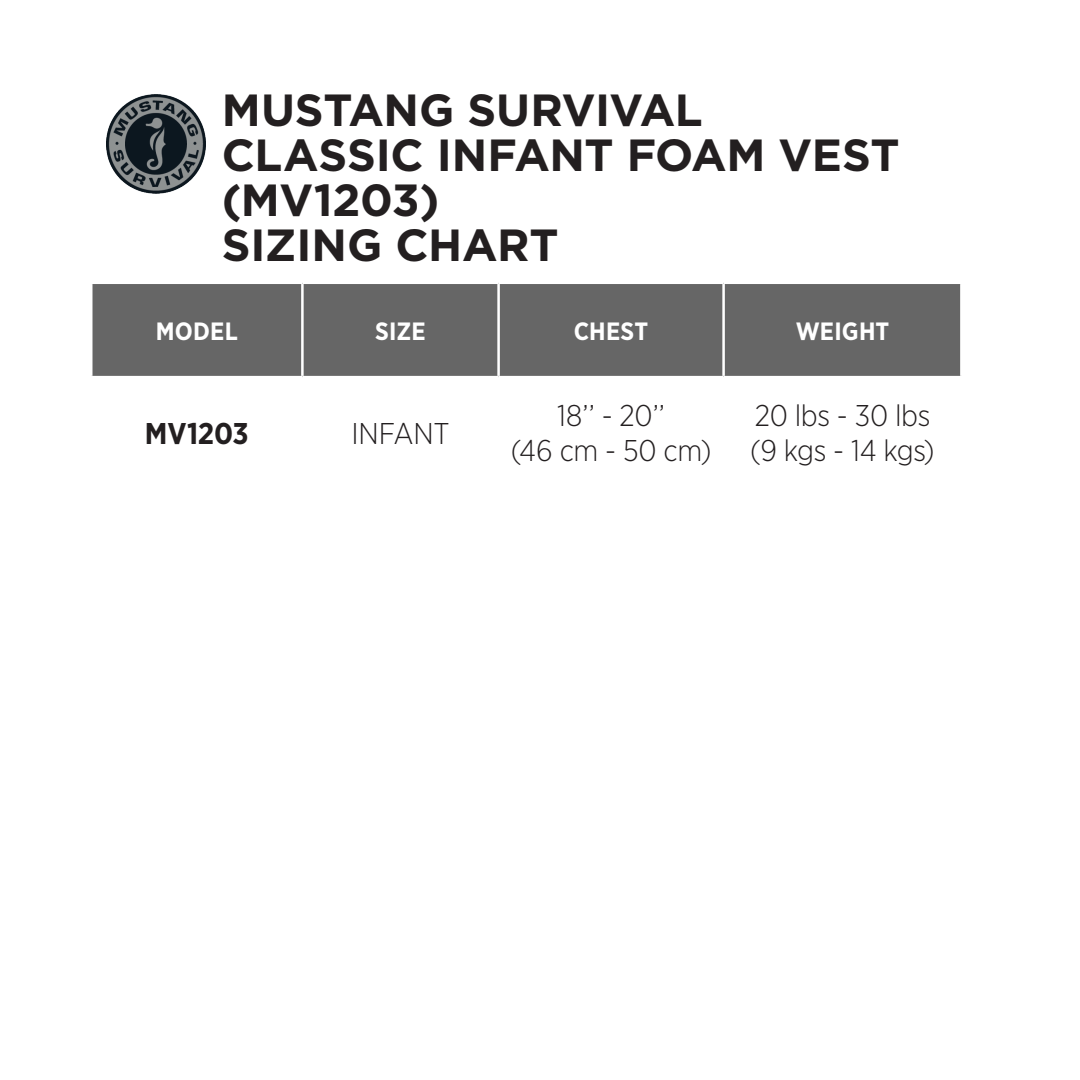
<style>
.page{position:relative;width:1080px;height:1080px;background:#fff}
.page>*{position:absolute;margin:0;border:0;box-sizing:border-box;transform-origin:0 0}
.t1{font:700 45px/45px "Gotham";letter-spacing:-.01em;color:#231f20}
.t2{font:300 30px/35px "Gotham Narrow";letter-spacing:-.01em;color:#231f20;text-align:center}
.t3{font:700 30px "Gotham Narrow";letter-spacing:-.005em;color:#231f20}
.t4{font:700 25px "Gotham Narrow";letter-spacing:.01em;color:#fff}
</style>
<div class="page">
<img style="left:106px;top:95px;width:99px;height:99px">
<div style="left:92px;top:284px;width:868px;height:92px;background:#666"></div>
<hr style="left:301px;top:284px;width:3px;height:92px;background:#fff">
<hr style="left:497px;top:284px;width:3px;height:92px;background:#fff">
<hr style="left:722px;top:284px;width:3px;height:92px;background:#fff">
<p class="t1" style="left:222px;top:87px;width:680px">MUSTANG SURVIVAL<br>CLASSIC INFANT FOAM VEST (MV1203)<br>SIZING CHART</p>
<p class="t4" style="left:156px;top:315px;width:84px">MODEL</p>
<p class="t4" style="left:375px;top:315px;width:52px">SIZE</p>
<p class="t4" style="left:574px;top:315px;width:76px">CHEST</p>
<p class="t4" style="left:796px;top:315px;width:95px">WEIGHT</p>
<p class="t3" style="left:145px;top:414px;width:105px">MV1203</p>
<p class="t2" style="left:351px;top:415px;width:100px">INFANT</p>
<p class="t2" style="left:511px;top:397px;width:202px">18’’ - 20’’<br>(46 cm - 50 cm)</p>
<p class="t2" style="left:750px;top:397px;width:186px;text-align:left">20 lbs - 30 lbs (9 kgs - 14 kgs)</p>
</div>
